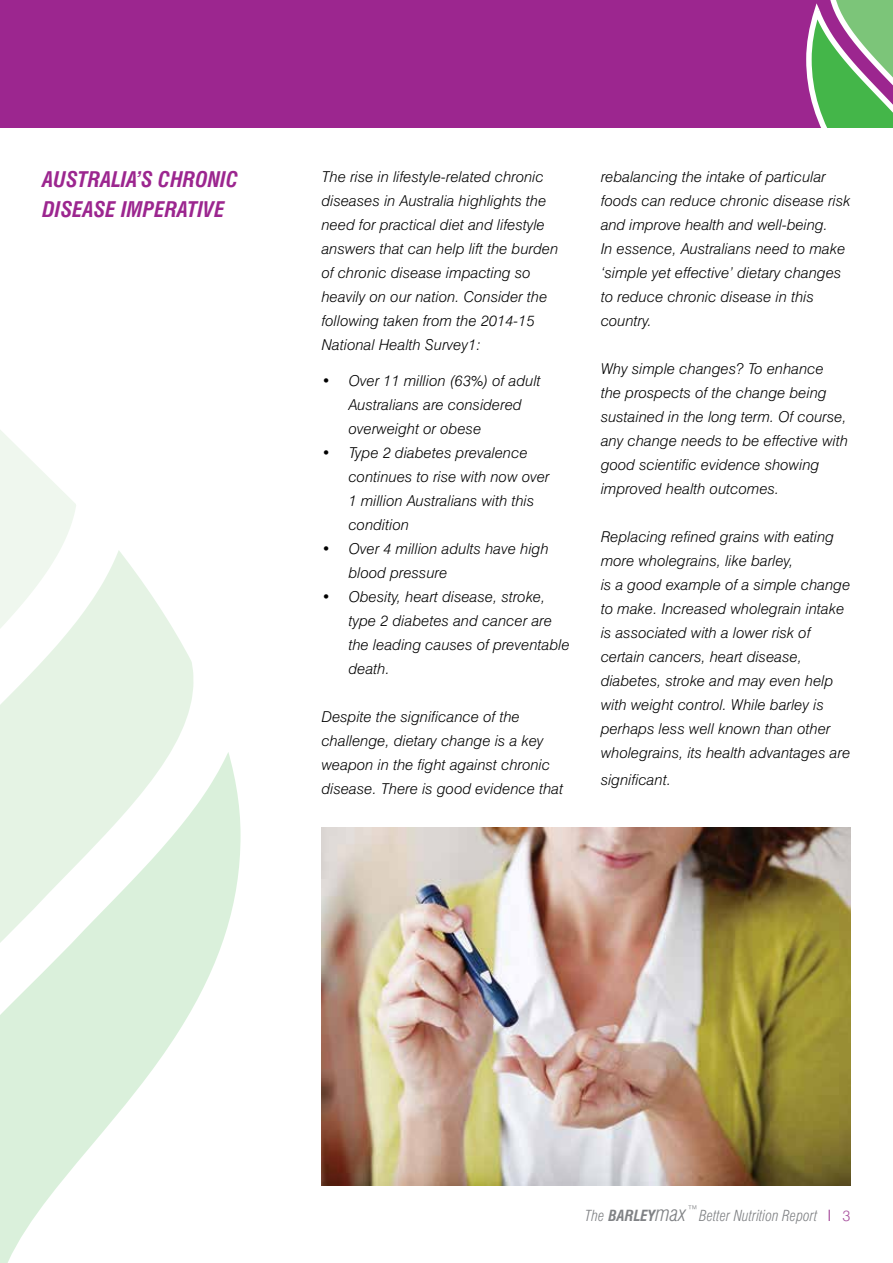
<style>
.page{position:relative;width:893px;height:1263px;background:#fff}
.page>*{position:absolute;margin:0;border:0;box-sizing:border-box;transform-origin:0 0}
.t1{font:italic 700 condensed 21px/30px "Swiss 721 BT";color:#9c268f}
.t2{font:italic 300 15px/24px "Swiss 721 BT";letter-spacing:.01em;color:#000}
.t3{font:italic 300 condensed 15px "Swiss 721 BT";color:#808285}
.s1{font-weight:700}
.s2{font-size:21px}
.s3{font-weight:400;font-style:normal;color:#aa55a1}
.s4{font-style:normal;font-stretch:normal;color:#aa55a1}
</style>
<div class="page">
<div style="left:0;top:0;width:893px;height:128px;background:#9c268f"></div>
<svg style="left:806px;top:0;width:87px;height:128px"></svg>
<img style="left:322px;top:827px;width:528px;height:358px">
<svg style="left:0;top:430px;width:38px;height:37px"></svg>
<svg style="left:0;top:467px;width:191px;height:194px"></svg>
<svg style="left:0;top:661px;width:241px;height:602px"></svg>
<h1 class="t1" style="left:43px;top:164px;width:197px">AUSTRALIA’S CHRONIC<br>DISEASE IMPERATIVE</h1>
<p class="t2" style="left:322px;top:164px;width:238px">The rise in lifestyle-related chronic diseases in Australia highlights the need for practical diet and lifestyle answers that can help lift the burden of chronic disease impacting so heavily on our nation. Consider the following taken from the 2014-15<br>National Health Survey1:</p>
<p class="t2" style="left:349px;top:369px;width:193px;text-indent:-27px">• Over 11 million (63%) of adult<br>Australians are considered overweight or obese</p>
<p class="t2" style="left:349px;top:441px;width:202px;text-indent:-27px">• Type 2 diabetes prevalence continues to rise with now over<br>1 million Australians with this condition</p>
<p class="t2" style="left:349px;top:537px;width:201px;text-indent:-27px">• Over 4 million adults have high blood pressure</p>
<p class="t2" style="left:349px;top:585px;width:223px;text-indent:-27px">• Obesity, heart disease, stroke, type 2 diabetes and cancer are the leading causes of preventable death.</p>
<p class="t2" style="left:322px;top:705px;width:243px">Despite the significance of the challenge, dietary change is a key weapon in the fight against chronic disease. There is good evidence that</p>
<p class="t2" style="left:601px;top:164px;width:251px">rebalancing the intake of particular foods can reduce chronic disease risk and improve health and well-being.<br>In essence, Australians need to make ‘simple yet effective’ dietary changes to reduce chronic disease in this country.</p>
<p class="t2" style="left:601px;top:356px;width:249px">Why simple changes? To enhance<br>the prospects of the change being sustained in the long term. Of course, any change needs to be effective with good scientific evidence showing improved health outcomes.</p>
<p class="t2" style="left:601px;top:524px;width:251px">Replacing refined grains with eating more wholegrains, like barley,<br>is a good example of a simple change to make. Increased wholegrain intake is associated with a lower risk of certain cancers, heart disease, diabetes, stroke and may even help with weight control. While barley is perhaps less well known than other wholegrains, its health advantages are</p>
<p class="t2" style="left:601px;top:767px;width:71px">significant.</p>
<p class="t3" style="left:585px;top:1206px;width:267px">The <span class="s1">BARLEY</span><span class="s2">max</span><sup>™</sup>Better Nutrition Report <span class="s3">I</span> <span class="s4">3</span></p>
</div>
